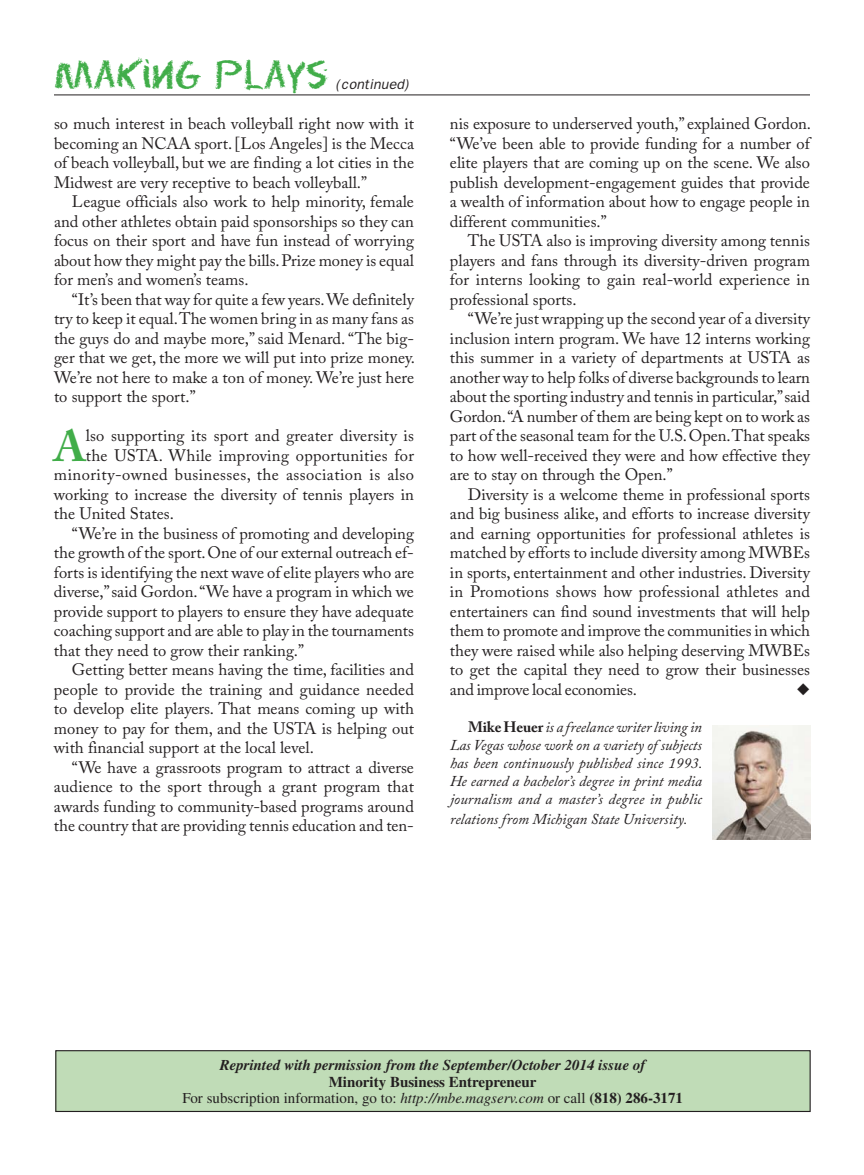
<style>
.page{position:relative;width:864px;height:1175px;background:#fff}
.page>*{position:absolute;margin:0;border:0;box-sizing:border-box;transform-origin:0 0}
.t1{font:700 43.95px "Adobe Caslon Pro";color:#41ad49}
.t2{font:36px "Eraser";color:#41ad49}
.t3{font:16.5px/19.5px "Adobe Caslon Pro";color:#231f20;text-align:justify}
.t4{font:16.5px "Adobe Caslon Pro";letter-spacing:.025em;color:#231f20}
.t5{font:italic 15px/18px "Adobe Caslon Pro";color:#231f20;text-align:justify}
.t6{font:700 15px/16.5px "Times";color:#231f20;text-align:center}
.t7{font:italic 700 15px "Times";color:#231f20}
.t8{font:italic 14.25px "Franklin Gothic";color:#231f20}
.s1{font-weight:700;font-style:normal}
.s2{font-weight:400}
.s3{font-weight:400;font-style:italic}
</style>
<div class="page">
<hr style="left:54px;top:94px;width:756px;height:1px;background:#231f20">
<img style="left:713px;top:725px;width:97px;height:114px">
<div style="left:56px;top:1050px;width:754px;height:61px;background:#c0dcb7"></div>
<div style="left:55px;top:1050px;width:756px;height:62px;border:1px solid #231f20"></div>
<h2 class="t2" style="left:54px;top:54px;width:276px">MAKING PLAYS</h2>
<p class="t8" style="left:336px;top:79px;width:75px">(con tin ued)</p>
<p class="t3" style="left:54px;top:116px;width:362px">so much interest in beach volleyball right now with it becoming an NCAA sport. [Los Angeles] is the Mecca of beach volleyball, but we are finding a lot cities in the Midwest are very receptive to beach volleyball.”</p>
<p class="t3" style="left:54px;top:194px;width:362px;text-indent:18px">League officials also work to help minority, female and other athletes obtain paid sponsorships so they can focus on their sport and have fun instead of worrying about how they might pay the bills. Prize money is equal for men’s and women’s teams.</p>
<p class="t3" style="left:54px;top:291px;width:363px;text-indent:18px">“It’s been that way for quite a few years. We definitely try to keep it equal. The women bring in as many fans as the guys do and maybe more,” said Menard. “The big&shy;ger that we get, the more we will put into prize money.<br>We’re not here to make a ton of money. We’re just here to support the sport.”</p>
<h1 class="t1" style="left:54px;top:429px;width:33px">A</h1>
<p class="t3" style="left:86px;top:428px;width:330px">lso supporting its sport and greater diversity is</p>
<p class="t3" style="left:86px;top:447px;width:330px">the USTA. While improving opportunities for</p>
<p class="t4" style="left:54px;top:468px;width:362px">minority-owned businesses, the association is also</p>
<p class="t3" style="left:54px;top:486px;width:362px">working to increase the diversity of tennis players in</p>
<p class="t3" style="left:54px;top:506px;width:121px">the United States.</p>
<p class="t3" style="left:72px;top:525px;width:344px">“We’re in the business of promoting and developing</p>
<p class="t3" style="left:54px;top:545px;width:361px">the growth of the sport. One of our external outreach ef-</p>
<p class="t3" style="left:54px;top:564px;width:362px">forts is identifying the next wave of elite players who are</p>
<p class="t3" style="left:54px;top:584px;width:361px">diverse,” said Gordon. “We have a program in which we</p>
<p class="t3" style="left:54px;top:603px;width:362px">provide support to players to ensure they have adequate</p>
<p class="t3" style="left:54px;top:623px;width:361px">coaching support and are able to play in the tournaments</p>
<p class="t3" style="left:54px;top:642px;width:252px">that they need to grow their ranking.”</p>
<p class="t3" style="left:72px;top:662px;width:344px">Getting better means having the time, facilities and</p>
<p class="t3" style="left:54px;top:681px;width:361px">people to provide the training and guidance needed</p>
<p class="t3" style="left:54px;top:701px;width:362px">to develop elite players. That means coming up with</p>
<p class="t3" style="left:54px;top:720px;width:361px">money to pay for them, and the USTA is helping out</p>
<p class="t3" style="left:54px;top:740px;width:262px">with financial support at the local level.</p>
<p class="t3" style="left:72px;top:759px;width:343px">“We have a grassroots program to attract a diverse</p>
<p class="t3" style="left:54px;top:779px;width:361px">audience to the sport through a grant program that</p>
<p class="t3" style="left:54px;top:798px;width:362px">awards funding to community-based programs around</p>
<p class="t3" style="left:54px;top:818px;width:361px">the country that are providing tennis education and ten-</p>
<p class="t3" style="left:450px;top:116px;width:363px">nis exposure to underserved youth,” explained Gordon. “We’ve been able to provide funding for a number of elite players that are coming up on the scene. We also publish development-engagement guides that provide a wealth of information about how to engage people in different communities.”</p>
<p class="t3" style="left:450px;top:233px;width:362px;text-indent:18px">The USTA also is improving diversity among tennis players and fans through its diversity-driven program for interns looking to gain real-world experience in professional sports.</p>
<p class="t3" style="left:450px;top:311px;width:362px;text-indent:18px">“We’re just wrapping up the second year of a diversity inclusion intern program. We have 12 interns working this summer in a variety of departments at USTA as another way to help folks of diverse backgrounds to learn about the sporting industry and tennis in particular,” said Gordon. “A number of them are being kept on to work as part of the seasonal team for the U.S. Open. That speaks to how well-received they were and how effective they are to stay on through the Open.”</p>
<p class="t3" style="left:450px;top:486px;width:362px;text-indent:18px">Diversity is a welcome theme in professional sports and big business alike, and efforts to increase diversity and earning opportunities for professional athletes is matched by efforts to include diversity among MWBEs in sports, entertainment and other industries. Diversity in Promotions shows how professional athletes and entertainers can find sound investments that will help them to promote and improve the communities in which they were raised while also helping deserving MWBEs to get the capital they need to grow their businesses and improve local economies.</p>
<p class="t5" style="left:450px;top:720px;width:254px;text-indent:18px"><span class="s1">Mike Heuer</span> is a freelance writer living in Las Vegas whose work on a variety of subjects has been continuously published since 1993.<br>He earned a bachelor’s degree in print media journalism and a master’s degree in public</p>
<p class="t5" style="left:450px;top:811px;width:239px">relations from Michigan State University.</p>
<p class="t7" style="left:220px;top:1059px;width:427px">Reprinted with permission from the September/October 2014 issue of</p>
<p class="t6" style="left:182px;top:1074px;width:502px">Minority Business Entrepreneur<br><span class="s2">For subscription information, go to:</span> <span class="s3">http://mbe.magserv.com</span> <span class="s2">or call</span> (818) 286-3171</p>
</div>
